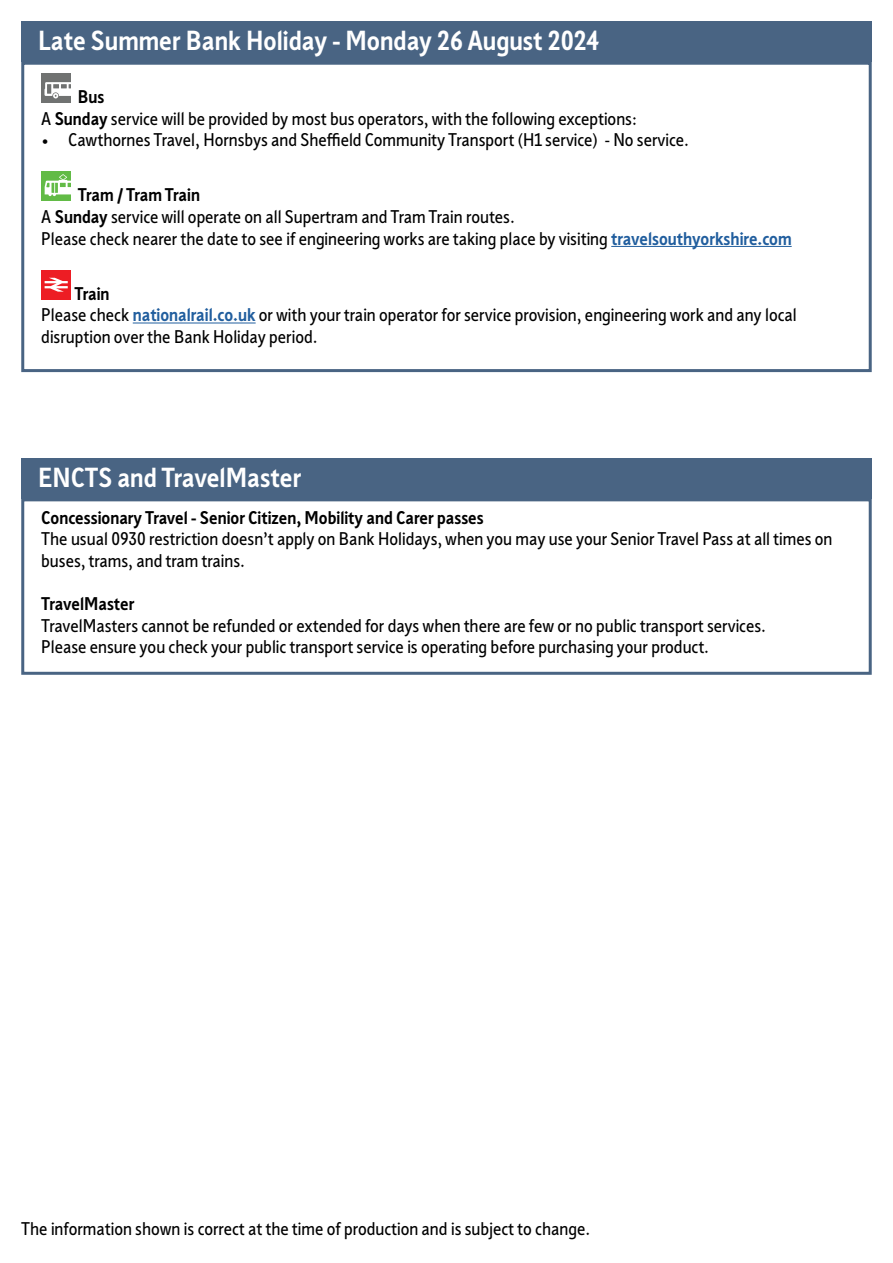
<style>
.page{position:relative;width:893px;height:1263px;background:#fff}
.page>*{position:absolute;margin:0;border:0;box-sizing:border-box;transform-origin:0 0}
.t1{font:700 27px "Sheffield Sans 2";color:#fff}
.t2{font:18px/21.6px "Sheffield Sans 2";color:#000}
.t3{font:700 18px "Sheffield Sans 2";color:#000}
.s1{font-weight:700}
.s2{font-weight:700;color:#215e9e}
</style>
<div class="page">
<div style="left:21px;top:21px;width:851px;height:41px;background:#496483"></div>
<hr style="left:611px;top:246px;width:181px;height:1px;background:#215e9e">
<hr style="left:133px;top:323px;width:123px;height:1px;background:#215e9e">
<div style="left:41px;top:73px;width:30px;height:30px;background:#707271"></div>
<svg style="left:45px;top:82px;width:26px;height:16px"></svg>
<div style="left:41px;top:171px;width:30px;height:30px;background:#62bb46"></div>
<svg style="left:45px;top:174px;width:26px;height:22px"></svg>
<div style="left:41px;top:270px;width:30px;height:30px;background:#ed1d24"></div>
<svg style="left:45px;top:278px;width:23px;height:14px"></svg>
<div style="left:21px;top:62px;width:851px;height:310px;border:3px solid #496483"></div>
<div style="left:21px;top:458px;width:851px;height:40px;background:#496483"></div>
<div style="left:21px;top:498px;width:851px;height:177px;border:3px solid #496483"></div>
<h1 class="t1" style="left:38px;top:23px;width:563px">Late Summer Bank Holiday - Monday 26 August 2024</h1>
<p class="t2" style="left:41px;top:86px;width:597px;text-indent:37px"><span class="s1">Bus<br></span>A <span class="s1">Sunday</span> service will be provided by most bus operators, with the following exceptions:</p>
<p class="t2" style="left:41px;top:129px;width:649px">• Cawthornes Travel, Hornsbys and Sheffield Community Transport (H1 service) - No service.</p>
<p class="t2" style="left:41px;top:184px;width:752px;text-indent:37px"><span class="s1">Tram / Tram Train<br></span>A <span class="s1">Sunday</span> service will operate on all Supertram and Tram Train routes.<br>Please check nearer the date to see if engineering works are taking place by visiting <span class="s2">travelsouthyorkshire.com</span></p>
<p class="t2" style="left:41px;top:282px;width:757px;text-indent:33px"><span class="s1">Train<br></span>Please check <span class="s2">nationalrail.co.uk</span> or with your train operator for service provision, engineering work and any local disruption over the Bank Holiday period.</p>
<h1 class="t1" style="left:38px;top:459px;width:264px">ENCTS and TravelMaster</h1>
<p class="t3" style="left:41px;top:505px;width:444px">Concessionary Travel - Senior Citizen, Mobility and Carer passes</p>
<p class="t2" style="left:41px;top:528px;width:793px">The usual 0930 restriction doesn’t apply on Bank Holidays, when you may use your Senior Travel Pass at all times on buses, trams, and tram trains.</p>
<p class="t3" style="left:41px;top:591px;width:95px">TravelMaster</p>
<p class="t2" style="left:41px;top:614px;width:726px">TravelMasters cannot be refunded or extended for days when there are few or no public transport services.<br>Please ensure you check your public transport service is operating before purchasing your product.</p>
<p class="t2" style="left:21px;top:1218px;width:570px">The information shown is correct at the time of production and is subject to change.</p>
</div>
